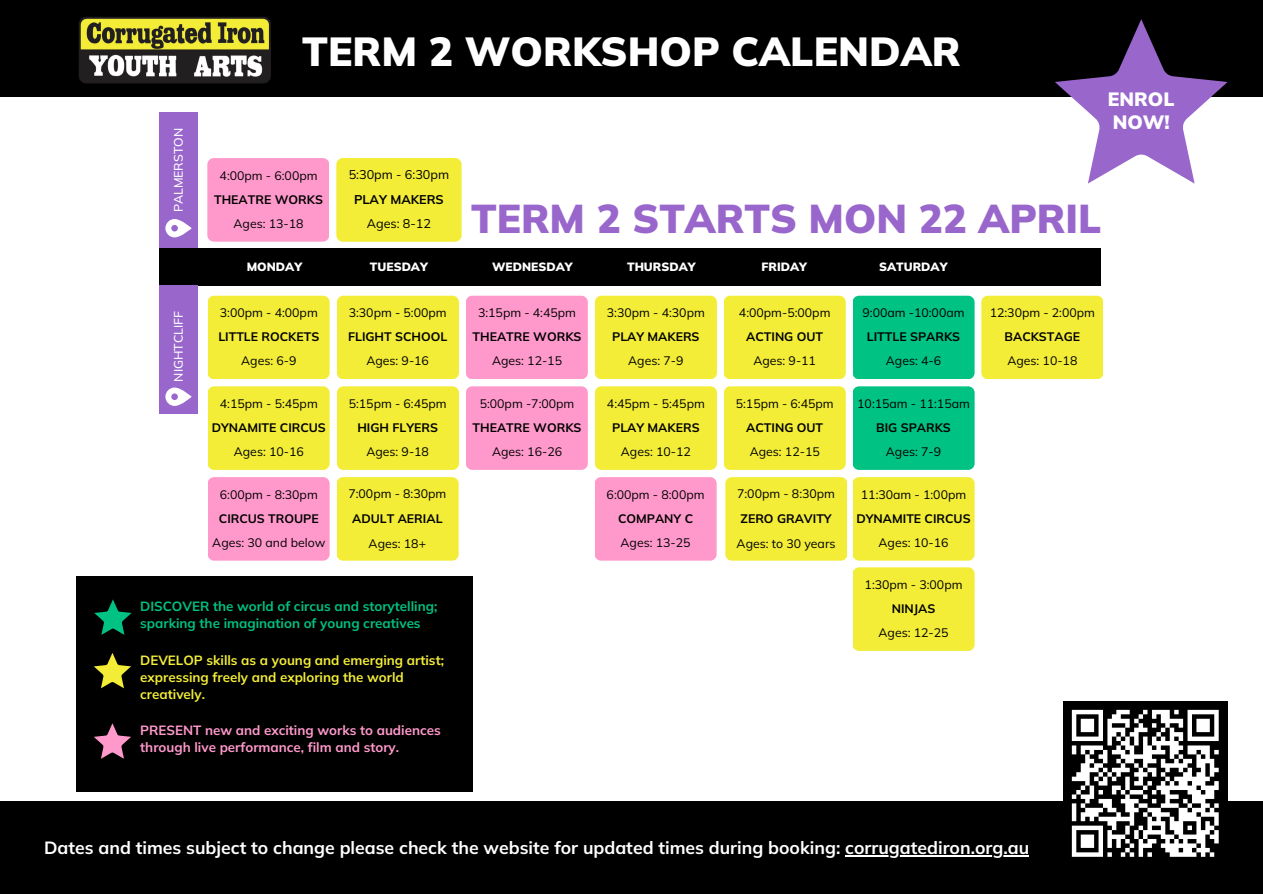
<style>
.page{position:relative;width:1263px;height:894px;background:#fff}
.page>*{position:absolute;margin:0;border:0;box-sizing:border-box;transform-origin:0 0}
.t1{font:900 40.5px "Mulish";color:#fff}
.t2{font:900 40.2px "Mulish";color:#96c}
.t3{font:900 19.2px/22.5px "Mulish";color:#fff}
.t4{font:700 17.7px "Mulish";color:#fff}
.t5{font:700 13.35px/17px "Mulish";color:#f3ed38}
.t6{font:700 13.35px/17px "Mulish";color:#00c282}
.t7{font:700 13.35px/17px "Mulish";color:#f9c}
.t8{font:12.6px/24.6px "Mulish";color:#000;text-align:center}
.t9{font:12.3px "Mulish";color:#000}
.t10{font:700 12.3px "Mulish";color:#000}
.t11{font:500 12.3px "Mulish";color:#fff}
.t12{font:900 11.85px "Mulish";color:#fff}
.s1{font-weight:700}
</style>
<div class="page">
<div style="left:0;top:801px;width:1263px;height:92px;background:#000"></div>
<div style="left:0;top:0;width:1263px;height:96px;background:#000"></div>
<hr style="left:845px;top:855px;width:184px;height:1px;background:#fff">
<img style="left:79px;top:16px;width:192px;height:68px">
<div style="left:160px;top:248px;width:941px;height:37px;background:#000"></div>
<div style="left:160px;top:113px;width:38px;height:135px;background:#96c"></div>
<div style="left:160px;top:285px;width:38px;height:129px;background:#96c"></div>
<svg style="left:165px;top:388px;width:26px;height:18px"></svg>
<svg style="left:165px;top:219px;width:26px;height:18px"></svg>
<div style="left:208px;top:295px;width:122px;height:84px;background:#f3ed38;border-radius:6px"></div>
<div style="left:208px;top:386px;width:122px;height:84px;background:#f3ed38;border-radius:6px"></div>
<div style="left:208px;top:477px;width:122px;height:83px;background:#f9c;border-radius:6px"></div>
<div style="left:337px;top:295px;width:122px;height:84px;background:#f3ed38;border-radius:6px"></div>
<div style="left:337px;top:386px;width:122px;height:84px;background:#f3ed38;border-radius:6px"></div>
<div style="left:337px;top:477px;width:122px;height:83px;background:#f3ed38;border-radius:6px"></div>
<div style="left:466px;top:295px;width:122px;height:84px;background:#f9c;border-radius:6px"></div>
<div style="left:466px;top:386px;width:122px;height:84px;background:#f9c;border-radius:6px"></div>
<div style="left:595px;top:295px;width:122px;height:84px;background:#f3ed38;border-radius:6px"></div>
<div style="left:595px;top:386px;width:122px;height:84px;background:#f3ed38;border-radius:6px"></div>
<div style="left:595px;top:477px;width:122px;height:83px;background:#f9c;border-radius:6px"></div>
<div style="left:724px;top:295px;width:122px;height:84px;background:#f3ed38;border-radius:6px"></div>
<div style="left:724px;top:386px;width:122px;height:84px;background:#f3ed38;border-radius:6px"></div>
<div style="left:852px;top:295px;width:122px;height:84px;background:#00c282;border-radius:6px"></div>
<div style="left:852px;top:386px;width:122px;height:84px;background:#00c282;border-radius:6px"></div>
<div style="left:852px;top:477px;width:122px;height:83px;background:#f3ed38;border-radius:6px"></div>
<div style="left:852px;top:567px;width:122px;height:83px;background:#f3ed38;border-radius:6px"></div>
<div style="left:981px;top:295px;width:122px;height:84px;background:#f3ed38;border-radius:6px"></div>
<div style="left:207px;top:158px;width:122px;height:83px;background:#f9c;border-radius:6px"></div>
<div style="left:336px;top:158px;width:126px;height:84px;background:#f3ed38;border-radius:7px"></div>
<div style="left:1063px;top:700px;width:164px;height:165px;background:#000"></div>
<svg style="left:1071px;top:709px;width:148px;height:148px"></svg>
<svg style="left:1055px;top:19px;width:172px;height:164px"></svg>
<div style="left:76px;top:575px;width:396px;height:216px;background:#000"></div>
<svg style="left:94px;top:599px;width:38px;height:35px"></svg>
<svg style="left:94px;top:653px;width:37px;height:35px"></svg>
<svg style="left:94px;top:723px;width:37px;height:35px"></svg>
<div style="left:725px;top:477px;width:122px;height:83px;background:#f3ed38;border-radius:6px"></div>
<p class="t11" style="left:171px;top:212px;width:86px;rotate:-90deg">PALMERSTON</p>
<h2 class="t1" style="left:302px;top:25px;width:660px">TERM 2 WORKSHOP CALENDAR</h2>
<p class="t3" style="left:1108px;top:88px;width:68px">ENROL<br>NOW!</p>
<p class="t9" style="left:220px;top:167px;width:99px">4:00pm - 6:00pm</p>
<p class="t10" style="left:214px;top:191px;width:110px">THEATRE WORKS</p>
<p class="t9" style="left:234px;top:215px;width:72px">Ages: 13-18</p>
<p class="t8" style="left:349px;top:162px;width:102px">5:30pm - 6:30pm<br><span class="s1">PLAY MAKERS<br></span>Ages: 8-12</p>
<p class="t2" style="left:471px;top:192px;width:632px">TERM 2 STARTS MON 22 APRIL</p>
<p class="t12" style="left:247px;top:259px;width:57px">MONDAY</p>
<h6 class="t12" style="left:370px;top:259px;width:59px">TUESDAY</h6>
<p class="t12" style="left:492px;top:259px;width:82px">WEDNESDAY</p>
<p class="t12" style="left:627px;top:259px;width:70px">THURSDAY</p>
<p class="t12" style="left:762px;top:259px;width:47px">FRIDAY</p>
<h1 class="t12" style="left:879px;top:259px;width:70px">SATURDAY</h1>
<p class="t11" style="left:171px;top:381px;width:72px;rotate:-90deg">NIGHTCLIFF</p>
<p class="t9" style="left:220px;top:305px;width:99px">3:00pm - 4:00pm</p>
<p class="t10" style="left:218px;top:329px;width:102px">LITTLE ROCKETS</p>
<p class="t9" style="left:241px;top:353px;width:57px">Ages: 6-9</p>
<p class="t9" style="left:220px;top:395px;width:99px">4:15pm - 5:45pm</p>
<p class="t10" style="left:212px;top:419px;width:116px">DYNAMITE CIRCUS</p>
<p class="t9" style="left:234px;top:443px;width:72px">Ages: 10-16</p>
<p class="t9" style="left:220px;top:486px;width:99px">6:00pm - 8:30pm</p>
<p class="t10" style="left:219px;top:510px;width:101px">CIRCUS TROUPE</p>
<p class="t9" style="left:212px;top:534px;width:115px">Ages: 30 and below</p>
<p class="t9" style="left:349px;top:305px;width:99px">3:30pm - 5:00pm</p>
<p class="t10" style="left:348px;top:329px;width:101px">FLIGHT SCHOOL</p>
<p class="t9" style="left:366px;top:353px;width:64px">Ages: 9-16</p>
<p class="t9" style="left:349px;top:395px;width:99px">5:15pm - 6:45pm</p>
<p class="t10" style="left:357px;top:419px;width:82px">HIGH FLYERS</p>
<p class="t9" style="left:366px;top:443px;width:64px">Ages: 9-18</p>
<p class="t9" style="left:348px;top:486px;width:99px">7:00pm - 8:30pm</p>
<p class="t10" style="left:352px;top:510px;width:92px">ADULT AERIAL</p>
<p class="t9" style="left:369px;top:535px;width:59px">Ages: 18+</p>
<p class="t6" style="left:140px;top:597px;width:299px">DISCOVER the world of circus and storytelling; sparking the imagination of young creatives</p>
<p class="t5" style="left:140px;top:651px;width:305px">DEVELOP skills as a young and emerging artist; expressing freely and exploring the world creatively.</p>
<p class="t7" style="left:140px;top:721px;width:302px">PRESENT new and exciting works to audiences through live performance, film and story.</p>
<p class="t9" style="left:478px;top:305px;width:99px">3:15pm - 4:45pm</p>
<p class="t10" style="left:473px;top:329px;width:110px">THEATRE WORKS</p>
<p class="t9" style="left:492px;top:353px;width:72px">Ages: 12-15</p>
<p class="t9" style="left:480px;top:395px;width:96px">5:00pm -7:00pm</p>
<p class="t10" style="left:473px;top:419px;width:110px">THEATRE WORKS</p>
<p class="t9" style="left:492px;top:443px;width:72px">Ages: 16-26</p>
<p class="t9" style="left:607px;top:305px;width:99px">3:30pm - 4:30pm</p>
<p class="t10" style="left:612px;top:329px;width:89px">PLAY MAKERS</p>
<p class="t9" style="left:628px;top:353px;width:57px">Ages: 7-9</p>
<p class="t9" style="left:607px;top:395px;width:99px">4:45pm - 5:45pm</p>
<p class="t10" style="left:612px;top:419px;width:89px">PLAY MAKERS</p>
<p class="t9" style="left:621px;top:443px;width:72px">Ages: 10-12</p>
<p class="t9" style="left:607px;top:486px;width:99px">6:00pm - 8:00pm</p>
<p class="t10" style="left:618px;top:510px;width:77px">COMPANY C</p>
<p class="t9" style="left:621px;top:534px;width:72px">Ages: 13-25</p>
<p class="t9" style="left:739px;top:305px;width:93px">4:00pm-5:00pm</p>
<p class="t10" style="left:746px;top:329px;width:78px">ACTING OUT</p>
<p class="t9" style="left:753px;top:353px;width:64px">Ages: 9-11</p>
<p class="t9" style="left:736px;top:395px;width:99px">5:15pm - 6:45pm</p>
<p class="t10" style="left:746px;top:419px;width:78px">ACTING OUT</p>
<p class="t9" style="left:750px;top:443px;width:72px">Ages: 12-15</p>
<p class="t9" style="left:737px;top:486px;width:99px">7:00pm - 8:30pm</p>
<p class="t10" style="left:740px;top:510px;width:93px">ZERO GRAVITY</p>
<h5 class="t9" style="left:737px;top:535px;width:100px">Ages: to 30 years</h5>
<p class="t9" style="left:862px;top:305px;width:104px">9:00am -10:00am</p>
<p class="t10" style="left:867px;top:329px;width:95px">LITTLE SPARKS</p>
<p class="t9" style="left:886px;top:353px;width:57px">Ages: 4-6</p>
<p class="t9" style="left:857px;top:395px;width:114px">10:15am - 11:15am</p>
<p class="t10" style="left:876px;top:419px;width:76px">BIG SPARKS</p>
<p class="t9" style="left:886px;top:443px;width:57px">Ages: 7-9</p>
<h4 class="t9" style="left:861px;top:486px;width:107px">11:30am - 1:00pm</h4>
<p class="t10" style="left:856px;top:510px;width:116px">DYNAMITE CIRCUS</p>
<p class="t9" style="left:878px;top:534px;width:72px">Ages: 10-16</p>
<p class="t9" style="left:865px;top:576px;width:99px">1:30pm - 3:00pm</p>
<p class="t10" style="left:892px;top:600px;width:45px">NINJAS</p>
<p class="t9" style="left:878px;top:624px;width:72px">Ages: 12-25</p>
<p class="t9" style="left:990px;top:305px;width:107px">12:30pm - 2:00pm</p>
<p class="t10" style="left:1005px;top:329px;width:77px">BACKSTAGE</p>
<p class="t9" style="left:1007px;top:353px;width:72px">Ages: 10-18</p>
<p class="t4" style="left:44px;top:835px;width:987px">Dates and times subject to change please check the website for updated times during booking: corrugatediron.org.au</p>
</div>
